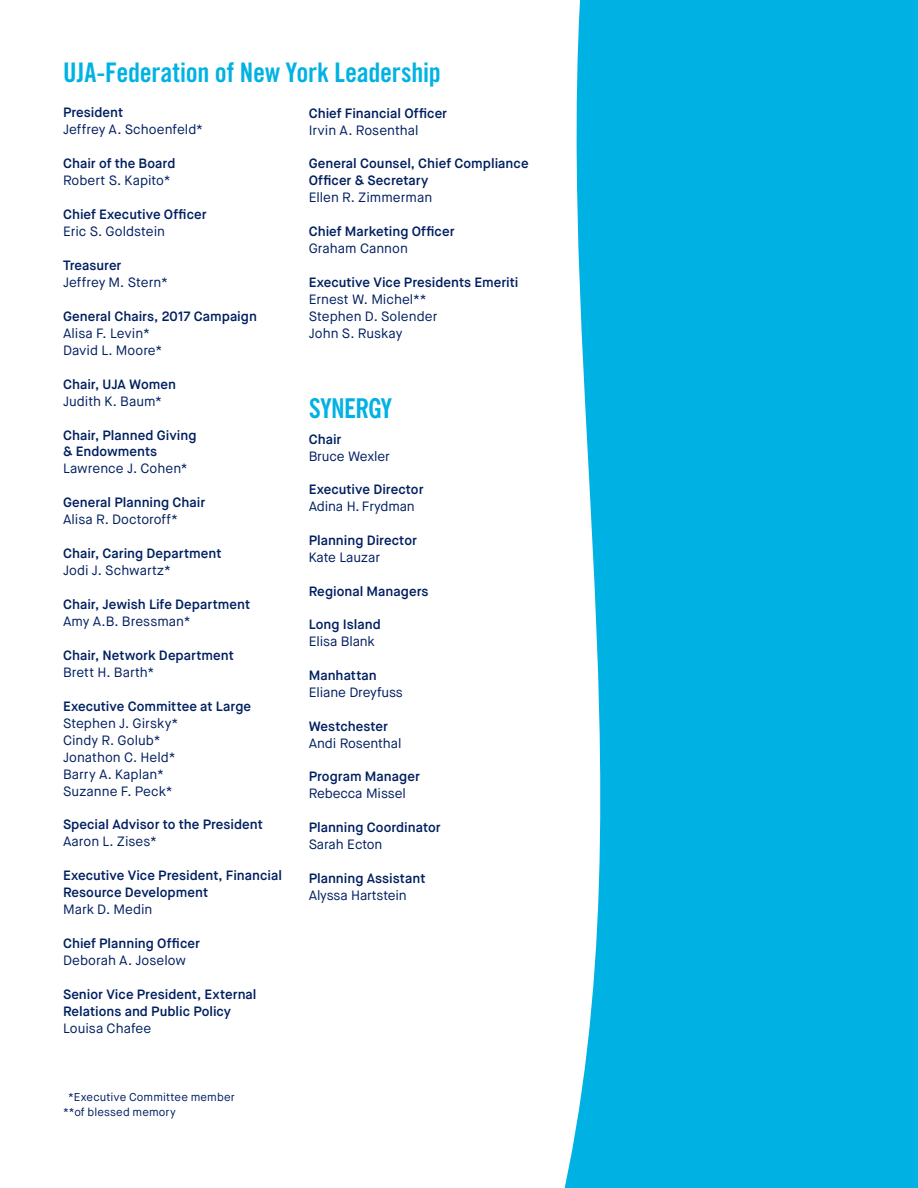
<style>
.page{position:relative;width:918px;height:1188px;background:#fff}
.page>*{position:absolute;margin:0;border:0;box-sizing:border-box;transform-origin:0 0}
.t1{font:27px "Trade Gothic LT Std Bd Cn 20";letter-spacing:-.01em;color:#00b2e3}
.t2{font:700 condensed 27px "News Gothic BT";letter-spacing:-.02em;color:#00b2e3}
.t3{font:600 13.5px/17px "Maison Neue";color:#001f60}
.t4{font:13.5px/17px "Maison Neue";color:#001f60}
.t5{font:11.4px/15px "Maison Neue";letter-spacing:.01em;color:#001f60}
</style>
<div class="page">
<svg style="left:564px;top:0;width:354px;height:1188px;background:#11b7e4"></svg>
<h1 class="t1" style="left:63px;top:56px;width:379px">UJA-Federation of New York Leadership</h1>
<p class="t3" style="left:63px;top:104px;width:62px">President</p>
<p class="t4" style="left:63px;top:121px;width:141px">Jeffrey A. Schoenfeld*</p>
<p class="t3" style="left:63px;top:155px;width:114px">Chair of the Board</p>
<p class="t4" style="left:63px;top:172px;width:109px">Robert S. Kapito*</p>
<p class="t3" style="left:63px;top:206px;width:145px">Chief Executive Officer</p>
<p class="t4" style="left:63px;top:223px;width:104px">Eric S. Goldstein</p>
<p class="t3" style="left:63px;top:257px;width:60px">Treasurer</p>
<p class="t4" style="left:63px;top:274px;width:106px">Jeffrey M. Stern*</p>
<p class="t3" style="left:63px;top:308px;width:196px">General Chairs, 2017 Campaign</p>
<p class="t4" style="left:63px;top:325px;width:101px">Alisa F. Levin*<br>David L. Moore*</p>
<p class="t3" style="left:63px;top:376px;width:115px">Chair, UJA Women</p>
<p class="t4" style="left:63px;top:393px;width:100px">Judith K. Baum*</p>
<p class="t3" style="left:63px;top:426px;width:135px">Chair, Planned Giving &amp; Endowments</p>
<p class="t4" style="left:63px;top:460px;width:126px">Lawrence J. Cohen*</p>
<p class="t3" style="left:63px;top:494px;width:144px">General Planning Chair</p>
<p class="t4" style="left:63px;top:511px;width:116px">Alisa R. Doctoroff*</p>
<p class="t3" style="left:63px;top:545px;width:160px">Chair, Caring Department</p>
<p class="t4" style="left:63px;top:562px;width:109px">Jodi J. Schwartz*</p>
<p class="t3" style="left:63px;top:596px;width:189px">Chair, Jewish Life Department</p>
<p class="t4" style="left:63px;top:613px;width:129px">Amy A.B. Bressman*</p>
<p class="t3" style="left:63px;top:647px;width:172px">Chair, Network Department</p>
<p class="t4" style="left:63px;top:664px;width:93px">Brett H. Barth*</p>
<p class="t3" style="left:63px;top:698px;width:190px">Executive Committee at Large</p>
<p class="t4" style="left:63px;top:715px;width:117px">Stephen J. Girsky*<br>Cindy R. Golub*<br>Jonathon C. Held*<br>Barry A. Kaplan*<br>Suzanne F. Peck*</p>
<p class="t3" style="left:63px;top:816px;width:201px">Special Advisor to the President</p>
<p class="t4" style="left:63px;top:833px;width:95px">Aaron L. Zises*</p>
<p class="t3" style="left:63px;top:867px;width:221px">Executive Vice President, Financial<br>Resource Development</p>
<p class="t4" style="left:63px;top:901px;width:91px">Mark D. Medin</p>
<p class="t3" style="left:63px;top:935px;width:139px">Chief Planning Officer</p>
<p class="t4" style="left:63px;top:952px;width:125px">Deborah A. Joselow</p>
<p class="t3" style="left:63px;top:986px;width:195px">Senior Vice President, External<br>Relations and Public Policy</p>
<p class="t4" style="left:63px;top:1020px;width:90px">Louisa Chafee</p>
<p class="t5" style="left:63px;top:1090px;width:173px;text-indent:5px">*Executive Committee member **of blessed memory</p>
<p class="t3" style="left:309px;top:105px;width:140px">Chief Financial Officer</p>
<p class="t4" style="left:309px;top:122px;width:111px">Irvin A. Rosenthal</p>
<p class="t3" style="left:309px;top:155px;width:222px">General Counsel, Chief Compliance<br>Officer &amp; Secretary</p>
<p class="t4" style="left:309px;top:189px;width:125px">Ellen R. Zimmerman</p>
<p class="t3" style="left:309px;top:223px;width:147px">Chief Marketing Officer</p>
<p class="t4" style="left:309px;top:240px;width:101px">Graham Cannon</p>
<p class="t3" style="left:309px;top:274px;width:211px">Executive Vice Presidents Emeriti</p>
<p class="t4" style="left:309px;top:291px;width:130px">Ernest W. Michel**<br>Stephen D. Solender<br>John S. Ruskay</p>
<h1 class="t2" style="left:309px;top:390px;width:84px">SYNERGY</h1>
<p class="t3" style="left:309px;top:431px;width:34px">Chair</p>
<p class="t4" style="left:309px;top:448px;width:83px">Bruce Wexler</p>
<p class="t3" style="left:309px;top:481px;width:116px">Executive Director</p>
<p class="t4" style="left:309px;top:498px;width:108px">Adina H. Frydman</p>
<p class="t3" style="left:309px;top:532px;width:110px">Planning Director</p>
<p class="t4" style="left:309px;top:549px;width:73px">Kate Lauzar</p>
<p class="t3" style="left:309px;top:582px;width:121px">Regional Managers</p>
<p class="t3" style="left:309px;top:616px;width:74px">Long Island</p>
<p class="t4" style="left:309px;top:633px;width:68px">Elisa Blank</p>
<p class="t3" style="left:309px;top:667px;width:70px">Manhattan</p>
<p class="t4" style="left:309px;top:684px;width:96px">Eliane Dreyfuss</p>
<p class="t3" style="left:309px;top:718px;width:81px">Westchester</p>
<p class="t4" style="left:309px;top:735px;width:94px">Andi Rosenthal</p>
<p class="t3" style="left:309px;top:768px;width:113px">Program Manager</p>
<p class="t4" style="left:309px;top:785px;width:99px">Rebecca Missel</p>
<p class="t3" style="left:309px;top:819px;width:134px">Planning Coordinator</p>
<p class="t4" style="left:309px;top:836px;width:75px">Sarah Ecton</p>
<p class="t3" style="left:309px;top:870px;width:118px">Planning Assistant</p>
<p class="t4" style="left:309px;top:887px;width:100px">Alyssa Hartstein</p>
</div>
